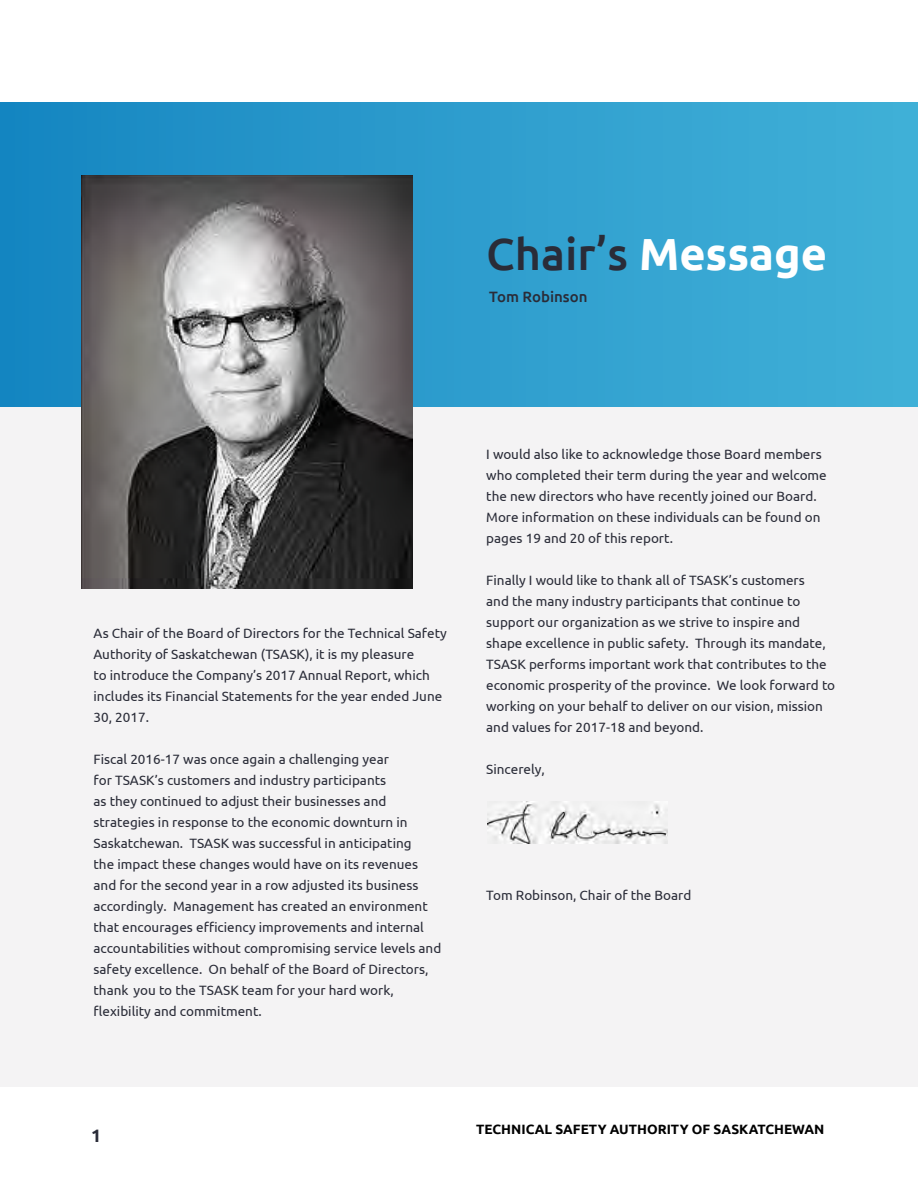
<style>
.page{position:relative;width:918px;height:1188px;background:#fff}
.page>*{position:absolute;margin:0;border:0;box-sizing:border-box;transform-origin:0 0}
.t1{font:500 45px "Ubuntu";color:#2a2c38}
.t2{font:700 18px "Ubuntu";color:#2a2c38}
.t3{font:500 15px "Ubuntu";color:#2a2c38}
.t4{font:13.5px/21px "Ubuntu";color:#2a2c38}
.t5{font:700 13.5px "Ubuntu";color:#000}
.s1{font-weight:700;color:#fff}
</style>
<div class="page">
<div style="left:0;top:102px;width:918px;height:984px;background:#f4f3f4"></div>
<div style="left:0;top:102px;width:918px;height:305px;background:linear-gradient(to right,#1686c1,#42b1d8)"></div>
<img style="left:81px;top:176px;width:332px;height:412px">
<img style="left:487px;top:801px;width:180px;height:42px">
<h1 class="t1" style="left:486px;top:226px;width:342px">Chair’s <span class="s1">MESSAGE</span></h1>
<p class="t3" style="left:489px;top:287px;width:100px">Tom Robinson</p>
<p class="t4" style="left:94px;top:622px;width:355px">As Chair of the Board of Directors for the Technical Safety Authority of Saskatchewan (TSASK), it is my pleasure<br>to introduce the Company’s 2017 Annual Report, which includes its Financial Statements for the year ended June 30, 2017.</p>
<p class="t4" style="left:94px;top:748px;width:349px">Fiscal 2016-17 was once again a challenging year<br>for TSASK’s customers and industry participants<br>as they continued to adjust their businesses and strategies in response to the economic downturn in Saskatchewan. TSASK was successful in anticipating<br>the impact these changes would have on its revenues and for the second year in a row adjusted its business accordingly. Management has created an environment that encourages efficiency improvements and internal accountabilities without compromising service levels and safety excellence. On behalf of the Board of Directors, thank you to the TSASK team for your hard work, flexibility and commitment.</p>
<p class="t4" style="left:486px;top:443px;width:342px">I would also like to acknowledge those Board members who completed their term during the year and welcome the new directors who have recently joined our Board.<br>More information on these individuals can be found on pages 19 and 20 of this report.</p>
<p class="t4" style="left:486px;top:569px;width:350px">Finally I would like to thank all of TSASK’s customers<br>and the many industry participants that continue to support our organization as we strive to inspire and shape excellence in public safety. Through its mandate, TSASK performs important work that contributes to the economic prosperity of the province. We look forward to working on your behalf to deliver on our vision, mission and values for 2017-18 and beyond.</p>
<p class="t4" style="left:486px;top:759px;width:60px">Sincerely,</p>
<p class="t4" style="left:486px;top:885px;width:207px">Tom Robinson, Chair of the Board</p>
<h2 class="t2" style="left:91px;top:1124px;width:12px">1</h2>
<p class="t5" style="left:476px;top:1121px;width:350px">TECHNICAL SAFETY AUTHORITY OF SASKATCHEWAN</p>
</div>
